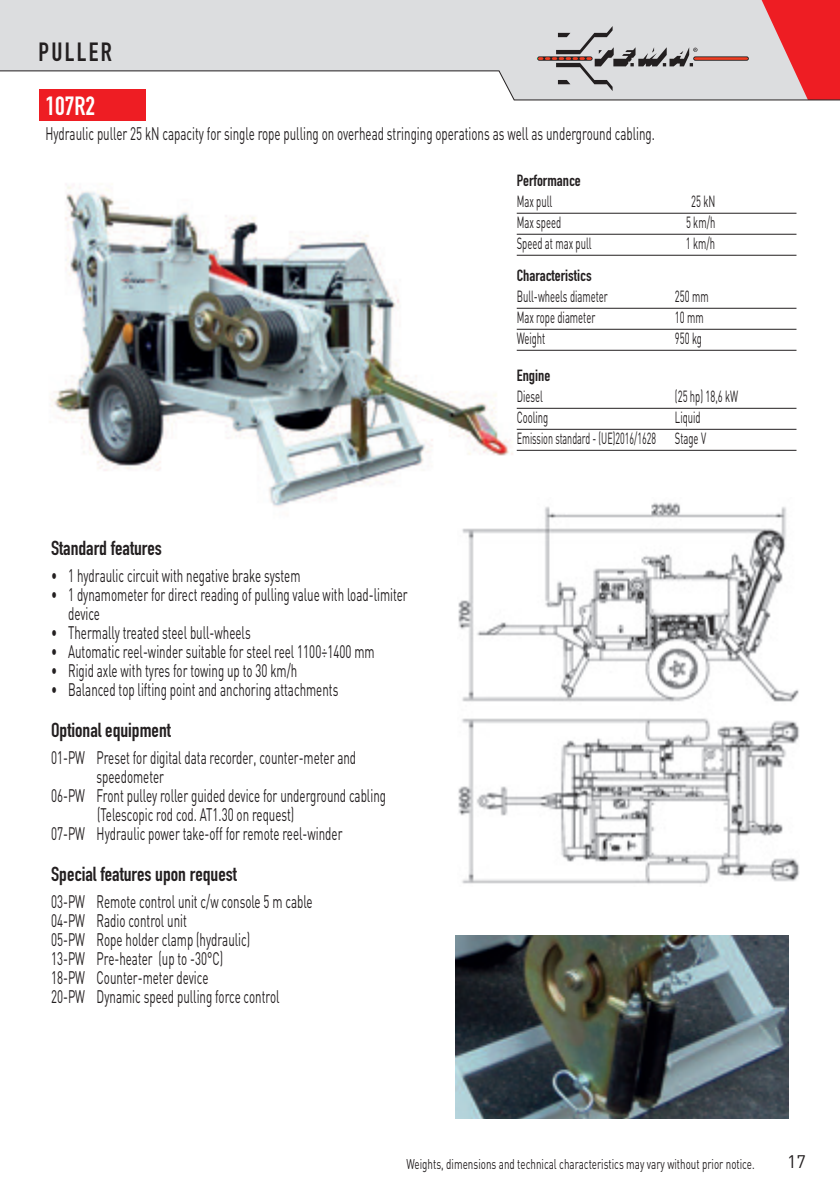
<style>
.page{position:relative;width:840px;height:1191px;background:#fff}
.page>*{position:absolute;margin:0;border:0;box-sizing:border-box;transform-origin:0 0}
.t1{font:26px "DIN Engschrift Std";letter-spacing:.09em;color:#231f20}
.t2{font:26px "DIN Engschrift Std";color:#fff}
.t3{font:20px "DIN Engschrift Std";color:#231f20}
.t4{font:18px/19px "DIN";color:#231f20;scale:.64 1}
.t5{font:18px "DIN";color:#231f20}
.t6{font:16px/21px "DIN";color:#231f20;scale:.59 1}
.t7{font:16px "DIN Engschrift Std";color:#231f20}
.t8{font:14px "DIN";color:#231f20;scale:.7 1}
</style>
<div class="page">
<svg style="left:0;top:0;width:537px;height:100px"></svg>
<img style="left:51px;top:184px;width:487px;height:323px">
<div style="left:40px;top:89px;width:106px;height:31px;background:#ee1d23"></div>
<hr style="left:516px;top:213px;width:280px;height:1px;background:#231f20">
<hr style="left:516px;top:234px;width:280px;height:1px;background:#231f20">
<hr style="left:516px;top:255px;width:280px;height:1px;background:#231f20">
<hr style="left:516px;top:308px;width:280px;height:1px;background:#231f20">
<hr style="left:516px;top:329px;width:280px;height:1px;background:#231f20">
<hr style="left:516px;top:350px;width:280px;height:1px;background:#231f20">
<hr style="left:516px;top:408px;width:280px;height:1px;background:#231f20">
<hr style="left:516px;top:429px;width:280px;height:1px;background:#231f20">
<hr style="left:516px;top:450px;width:280px;height:1px;background:#231f20">
<img style="left:455px;top:935px;width:333px;height:184px">
<img style="left:457px;top:497px;width:341px;height:387px">
<svg style="left:537px;top:0;width:303px;height:100px;background:#d4aeb0"></svg>
<h1 class="t1" style="left:39px;top:37px;width:75px">PULLER</h1>
<h1 class="t2" style="left:45px;top:91px;width:51px">107R2</h1>
<p class="t4" style="left:45px;top:123px;width:953px">Hydraulic puller 25 kN capacity for single rope pulling on overhead stringing operations as well as underground cabling.</p>
<p class="t7" style="left:516px;top:171px;width:66px">Performance</p>
<p class="t6" style="left:516px;top:191px;width:62px">Max pull</p>
<p class="t6" style="left:690px;top:191px;width:42px">25 kN</p>
<p class="t6" style="left:516px;top:212px;width:77px">Max speed</p>
<p class="t6" style="left:685px;top:212px;width:51px">5 km/h</p>
<p class="t6" style="left:516px;top:233px;width:128px">Speed at max pull</p>
<p class="t6" style="left:685px;top:233px;width:51px">1 km/h</p>
<p class="t7" style="left:516px;top:266px;width:76px">Characteristics</p>
<p class="t6" style="left:516px;top:286px;width:156px">Bull-wheels diameter</p>
<p class="t6" style="left:674px;top:286px;width:59px">250 mm</p>
<p class="t6" style="left:516px;top:307px;width:135px">Max rope diameter</p>
<p class="t6" style="left:674px;top:307px;width:50px">10 mm</p>
<p class="t6" style="left:516px;top:328px;width:50px">Weight</p>
<p class="t6" style="left:674px;top:328px;width:47px">950 kg</p>
<p class="t7" style="left:516px;top:366px;width:35px">Engine</p>
<p class="t6" style="left:516px;top:386px;width:46px">Diesel</p>
<p class="t6" style="left:674px;top:386px;width:109px">(25 hp) 18,6 kW</p>
<p class="t6" style="left:516px;top:407px;width:55px">Cooling</p>
<p class="t6" style="left:516px;top:407px;width:322px;text-indent:158px">Liquid<br>Emission standard - (UE)2016/1628 Stage V</p>
<p class="t3" style="left:51px;top:536px;width:112px">Standard features</p>
<p class="t4" style="left:51px;top:566px;width:391px">• 1 hydraulic circuit with negative brake system</p>
<p class="t4" style="left:68px;top:585px;width:532px;text-indent:-17px">• 1 dynamometer for direct reading of pulling value with load-limiter device</p>
<p class="t4" style="left:51px;top:623px;width:313px">• Thermally treated steel bull-wheels</p>
<p class="t4" style="left:51px;top:642px;width:506px">• Automatic reel-winder suitable for steel reel 1100÷1400 mm</p>
<p class="t4" style="left:51px;top:661px;width:386px">• Rigid axle with tyres for towing up to 30 km/h</p>
<p class="t4" style="left:51px;top:680px;width:450px">• Balanced top lifting point and anchoring attachments</p>
<p class="t3" style="left:51px;top:718px;width:121px">Optional equipment</p>
<p class="t4" style="left:51px;top:748px;width:478px">01-PW Preset for digital data recorder, counter-meter and</p>
<p class="t4" style="left:96px;top:767px;width:107px">speedometer</p>
<p class="t4" style="left:51px;top:786px;width:524px">06-PW Front pulley roller guided device for underground cabling</p>
<p class="t4" style="left:97px;top:805px;width:310px">(Telescopic rod cod. AT1.30 on request)</p>
<p class="t4" style="left:51px;top:824px;width:456px">07-PW Hydraulic power take-off for remote reel-winder</p>
<p class="t3" style="left:51px;top:862px;width:187px">Special features upon request</p>
<p class="t4" style="left:51px;top:892px;width:410px">03-PW Remote control unit c/w console 5 m cable 04-PW Radio control unit<br>05-PW Rope holder clamp (hydraulic)<br>13-PW Pre-heater (up to -30°C)<br>18-PW Counter-meter device<br>20-PW Dynamic speed pulling force control</p>
<p class="t8" style="left:406px;top:1155px;width:498px">Weights, dimensions and technical characteristics may vary without prior notice.</p>
<p class="t5" style="left:786px;top:1150px;width:20px">17</p>
</div>
